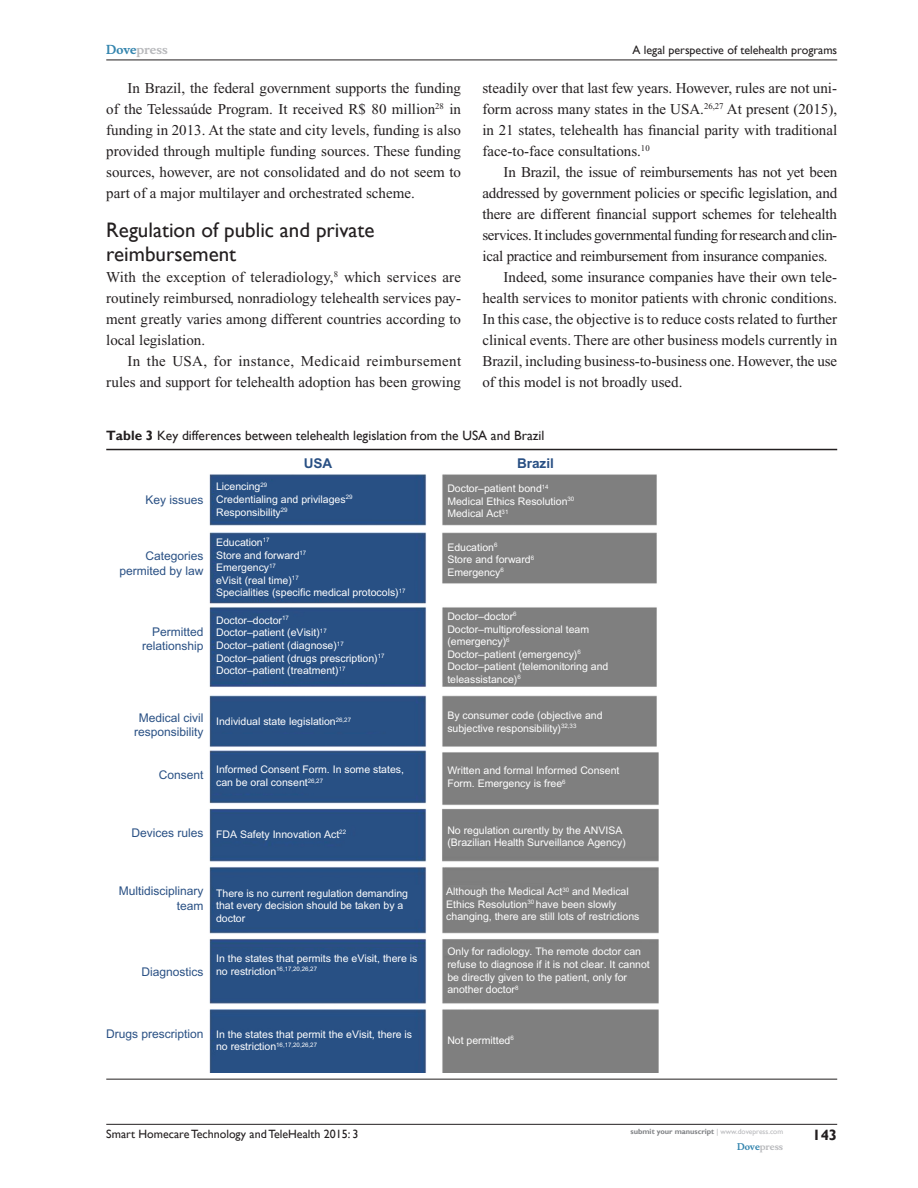
<style>
.page{position:relative;width:918px;height:1188px;background:#fff}
.page>*{position:absolute;margin:0;border:0;box-sizing:border-box;transform-origin:0 0}
.t1{font:21px/24px "Gill Sans";color:#231f20}
.Tx{font:15px/21px "Times New Roman";color:#231f20;text-align:justify}
.TxF{font:15px/21px "Times New Roman";color:#231f20;text-align:justify}
.t2{font:700 15px "Gill Sans";color:#231f20}
.TN_TT{font:13.5px "Gill Sans";color:#231f20}
.t3{font:700 13.5px "Arial";color:#295084}
.t4{font:12px/14.4px "Arial";color:#295084;text-align:right}
.t5{font:12px "Gill Sans";color:#231f20}
.t6{font:700 12px "Musee";color:#b8b9bc}
.t7{font:10.5px/12.6px "Arial";color:#fff}
.t8{font:700 9px "Musee";color:#b8b9bc}
.t9{font:700 7.5px "Gill Sans";color:#808285}
.t10{font:6.15px "Arial";color:#fff}
.s1{color:#3485ae}
.s2{font-weight:700}
.s3{font-size:10.5px}
.s4{font-weight:400;color:#b8b9bc}
</style>
<div class="page">
<hr style="left:106px;top:1124px;width:731px;height:1px;background:#231f20">
<hr style="left:106px;top:60px;width:731px;height:1px;background:#231f20">
<img style="left:209px;top:474px;width:449px;height:599px">
<hr style="left:106px;top:449px;width:731px;height:1px;background:#231f20">
<hr style="left:106px;top:1079px;width:731px;height:1px;background:#231f20">
<p class="t6" style="left:106px;top:43px;width:63px"><span class="s1">Dove</span>press</p>
<p class="Tx" style="left:106px;top:77px;width:356px;text-indent:21px">In Brazil, the federal government supports the funding of the Telessaúde Program. It received R$ 80 million<sup>28</sup> in funding in 2013. At the state and city levels, funding is also provided through multiple funding sources. These funding sources, however, are not consolidated and do not seem to part of a major multilayer and orchestrated scheme.</p>
<h2 class="t1" style="left:106px;top:218px;width:270px">Regulation of public and private reimbursement</h2>
<p class="TxF" style="left:106px;top:266px;width:356px">With the exception of teleradiology,<sup>8</sup> which services are routinely reimbursed, nonradiology telehealth services pay&shy;ment greatly varies among different countries according to local legislation.</p>
<p class="Tx" style="left:106px;top:350px;width:357px;text-align:right">In the USA, for instance, Medicaid reimbursement rules and support for telehealth adoption has been growing</p>
<p class="t5" style="left:633px;top:43px;width:206px">A legal perspective of telehealth programs</p>
<p class="Tx" style="left:482px;top:77px;width:356px">steadily over that last few years. However, rules are not uni&shy;form across many states in the USA.<sup>26,27</sup> At present (2015), in 21 states, telehealth has financial parity with traditional face-to-face consultations.<sup>10</sup></p>
<p class="Tx" style="left:482px;top:161px;width:356px;text-indent:21px">In Brazil, the issue of reimbursements has not yet been addressed by government policies or specific legislation, and there are different financial support schemes for telehealth services. It includes governmental funding for research and clin&shy;ical practice and reimbursement from insurance companies.</p>
<p class="Tx" style="left:482px;top:266px;width:356px;text-indent:21px">Indeed, some insurance companies have their own tele&shy;health services to monitor patients with chronic conditions.<br>In this case, the objective is to reduce costs related to further clinical events. There are other business models currently in Brazil, including business-to-business one. However, the use of this model is not broadly used.</p>
<p class="TN_TT" style="left:106px;top:427px;width:440px"><span class="s2">Table 3</span> Key differences between telehealth legislation from the USA and Brazil</p>
<p class="t4" style="left:146px;top:493px;width:60px">Key issues</p>
<p class="t4" style="left:120px;top:549px;width:86px">Categories permited by law</p>
<p class="t4" style="left:142px;top:624px;width:63px">Permitted relationship</p>
<p class="t4" style="left:134px;top:710px;width:71px;text-align:center">Medical civil responsibility</p>
<p class="t4" style="left:159px;top:768px;width:46px">Consent</p>
<p class="t3" style="left:304px;top:455px;width:30px">USA</p>
<p class="t3" style="left:517px;top:455px;width:38px">Brazil</p>
<p class="t7" style="left:216px;top:481px;width:138px">Licencing<sup>29<br></sup>Credentialing and privilages<sup>29<br></sup>Responsibility<sup>29</sup></p>
<p class="t7" style="left:447px;top:482px;width:129px">Doctor–patient bond<sup>14<br></sup>Medical Ethics Resolution<sup>30<br></sup>Medical Act<sup>31</sup></p>
<p class="t7" style="left:216px;top:536px;width:191px">Education<sup>17<br></sup>Store and forward<sup>17<br></sup>Emergency<sup>17<br></sup>eVisit (real time)<sup>17<br></sup>Specialities (specific medical protocols)<sup>17</sup></p>
<p class="t7" style="left:216px;top:614px;width:170px">Doctor–doctor<sup>17<br></sup>Doctor–patient (eVisit)<sup>17<br></sup>Doctor–patient (diagnose)<sup>17<br></sup>Doctor–patient (drugs prescription)<sup>17<br></sup>Doctor–patient (treatment)<sup>17</sup></p>
<p class="t7" style="left:216px;top:715px;width:136px">Individual state legislation<sup>26,27</sup></p>
<p class="t7" style="left:216px;top:764px;width:189px">Informed Consent Form. In some states, can be oral consent<sup>26,27</sup></p>
<p class="t7" style="left:447px;top:541px;width:88px">Education<sup>6<br></sup>Store and forward<sup>6<br></sup>Emergency<sup>6</sup></p>
<p class="t7" style="left:447px;top:610px;width:163px">Doctor–doctor<sup>6<br></sup>Doctor–multiprofessional team (emergency)<sup>6<br></sup>Doctor–patient (emergency)<sup>6<br></sup>Doctor–patient (telemonitoring and teleassistance)<sup>6</sup></p>
<p class="t7" style="left:447px;top:709px;width:157px">By consumer code (objective and subjective responsibility)<sup>32,33</sup></p>
<p class="t7" style="left:447px;top:765px;width:174px">Written and formal Informed Consent<br>Form. Emergency is free<sup>6</sup></p>
<p class="t4" style="left:132px;top:825px;width:74px">Devices rules</p>
<p class="t7" style="left:216px;top:828px;width:131px">FDA Safety Innovation Act<sup>22</sup></p>
<p class="t4" style="left:119px;top:884px;width:86px">Multidisciplinary team</p>
<p class="t4" style="left:142px;top:964px;width:64px">Diagnostics</p>
<p class="t7" style="left:216px;top:887px;width:194px">There is no current regulation demanding that every decision should be taken by a doctor</p>
<p class="t7" style="left:216px;top:952px;width:203px">In the states that permits the eVisit, there is</p>
<p class="t10" style="left:216px;top:966px;width:102px"><span class="s3">no restriction</span>16,17,20,26,27</p>
<p class="t7" style="left:447px;top:824px;width:180px">No regulation curently by the ANVISA (Brazilian Health Surveillance Agency)</p>
<p class="t7" style="left:446px;top:885px;width:195px">Although the Medical Act<sup>30</sup> and Medical<br>Ethics Resolution<sup>30</sup> have been slowly changing, there are still lots of restrictions</p>
<p class="t7" style="left:447px;top:946px;width:204px">Only for radiology. The remote doctor can refuse to diagnose if it is not clear. It cannot be directly given to the patient, only for another doctor<sup>8</sup></p>
<p class="t4" style="left:106px;top:1027px;width:99px">Drugs prescription</p>
<p class="t7" style="left:216px;top:1028px;width:198px">In the states that permit the eVisit, there is</p>
<p class="t10" style="left:216px;top:1041px;width:102px"><span class="s3">no restriction</span>16,17,20,26,27</p>
<p class="t7" style="left:447px;top:1034px;width:68px">Not permitted<sup>6</sup></p>
<p class="t5" style="left:106px;top:1127px;width:254px">Smart Homecare Technology and TeleHealth 2015: 3</p>
<p class="t9" style="left:631px;top:1127px;width:154px">submit your manuscript <span class="s4">| www.dovepress.com</span></p>
<p class="t8" style="left:737px;top:1141px;width:48px"><span class="s1">Dove</span>press</p>
<h2 class="t2" style="left:812px;top:1126px;width:26px">143</h2>
</div>
